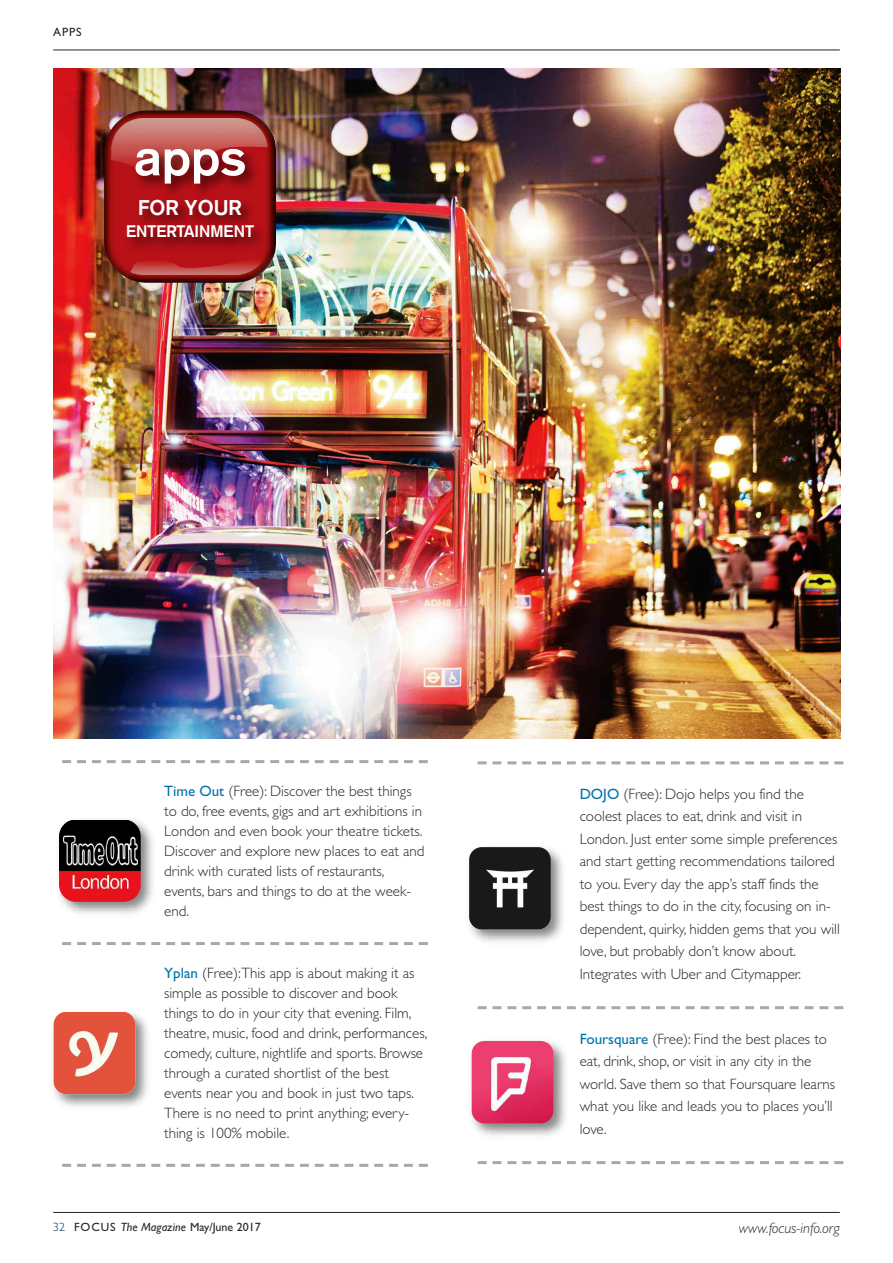
<style>
.page{position:relative;width:893px;height:1263px;background:#fff}
.page>*{position:absolute;margin:0;border:0;box-sizing:border-box;transform-origin:0 0}
.t1{font:700 51px "Credit Suisse Type";color:#fff}
.t2{font:700 21px "Credit Suisse Type";color:#fff}
.t3{font:700 16.5px "Credit Suisse Type";color:#fff}
.t4{font:300 15px/20px "Gill Sans";color:#272526}
.t5{font:italic 300 15px "Gill Sans MT Pro";color:#272526}
.t6{font:12px "Gill Sans";color:#272526}
.s1{font-weight:400;color:#0072ad}
.s2{font-family:"Gill Sans MT Pro";font-weight:300;color:#00325e}
.s3{font-style:italic}
</style>
<div class="page">
<hr style="left:53px;top:50px;width:787px;height:1px;background:#272526">
<hr style="left:53px;top:1212px;width:787px;height:1px;background:#272526">
<svg style="left:62px;top:760px;width:366px;height:3px"></svg>
<svg style="left:62px;top:942px;width:366px;height:3px"></svg>
<svg style="left:62px;top:1164px;width:366px;height:3px"></svg>
<svg style="left:478px;top:761px;width:365px;height:3px"></svg>
<svg style="left:478px;top:1006px;width:365px;height:3px"></svg>
<svg style="left:478px;top:1161px;width:365px;height:3px"></svg>
<img style="left:59px;top:819px;width:94px;height:95px">
<img style="left:60px;top:820px;width:81px;height:82px;border-radius:17px">
<img style="left:469px;top:847px;width:94px;height:95px">
<img style="left:469px;top:847px;width:82px;height:82px;border-radius:13px">
<img style="left:53px;top:1012px;width:95px;height:95px">
<img style="left:54px;top:1012px;width:81px;height:82px;border-radius:13px">
<img style="left:471px;top:1040px;width:95px;height:96px">
<img style="left:472px;top:1041px;width:81px;height:82px;border-radius:13px">
<img style="left:53px;top:69px;width:787px;height:669px">
<img style="left:97px;top:104px;width:199px;height:198px">
<img style="left:104px;top:110px;width:172px;height:172px">
<img style="left:83px;top:127px;width:227px;height:151px">
<p class="t6" style="left:53px;top:25px;width:30px">APPS</p>
<h1 class="t1" style="left:134px;top:127px;width:113px">apps</h1>
<h2 class="t2" style="left:138px;top:195px;width:105px">FOR YOUR</h2>
<p class="t3" style="left:126px;top:222px;width:129px">ENTERTAINMENT</p>
<p class="t4" style="left:164px;top:781px;width:262px"><span class="s1">Time Out</span> (Free): Discover the best things to do, free events, gigs and art exhibitions in London and even book your theatre tickets.<br>Discover and explore new places to eat and drink with curated lists of restaurants, events, bars and things to do at the week&shy;end.</p>
<p class="t4" style="left:164px;top:963px;width:265px"><span class="s1">Yplan</span> (Free):This app is about making it as simple as possible to discover and book things to do in your city that evening. Film, theatre, music, food and drink, performances, comedy, culture, nightlife and sports. Browse through a curated shortlist of the best events near you and book in just two taps.<br>There is no need to print anything; every&shy;thing is 100% mobile.</p>
<p class="t4" style="left:580px;top:782px;width:262px;line-height:22.5px"><span class="s1">DOJO</span> (Free): Dojo helps you find the coolest places to eat, drink and visit in London. Just enter some simple preferences and start getting recommendations tailored to you. Every day the app’s staff finds the best things to do in the city, focusing on in&shy;dependent, quirky, hidden gems that you will love, but probably don’t know about.<br>Integrates with Uber and Citymapper.</p>
<p class="t4" style="left:580px;top:1027px;width:257px;line-height:22.5px"><span class="s1">Foursquare</span> (Free): Find the best places to eat, drink, shop, or visit in any city in the world. Save them so that Foursquare learns what you like and leads you to places you’ll love.</p>
<p class="t6" style="left:53px;top:1220px;width:209px"><span class="s2">32</span> FOCUS <span class="s3">The Magazine</span> May/June 2017</p>
<p class="t5" style="left:739px;top:1222px;width:103px">www.focus-info.org</p>
</div>
